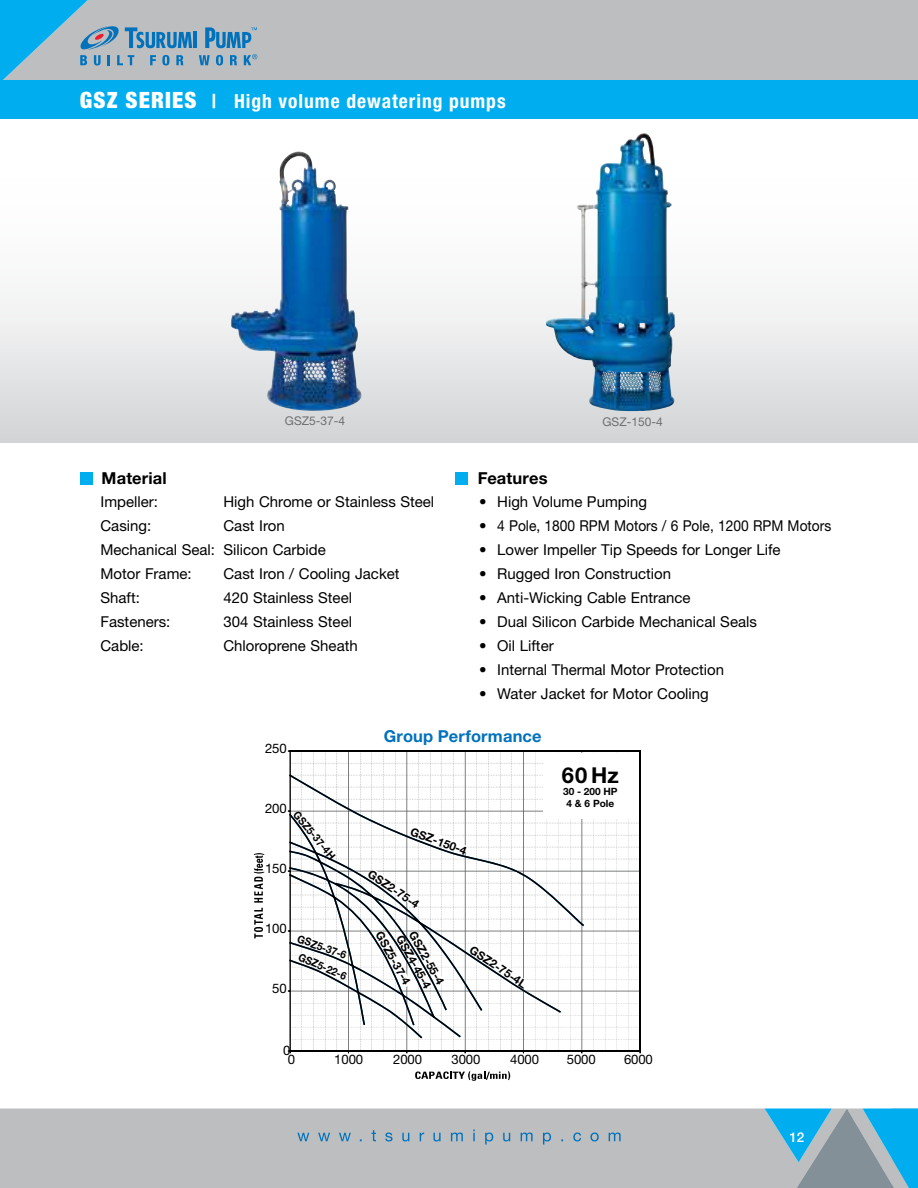
<style>
.page{position:relative;width:918px;height:1188px;background:#fff}
.page>*{position:absolute;margin:0;border:0;box-sizing:border-box;transform-origin:0 0}
.t1{font:700 21.9px "Helvetica Neue";color:#000}
.t2{font:700 condensed 19.5px "Helvetica Neue LT Std";letter-spacing:.05em;color:#fff}
.t3{font:700 16.5px "Helvetica Neue LT Std";letter-spacing:.01em;color:#000}
.t4{font:700 16.5px "Helvetica Neue LT Std";letter-spacing:.01em;color:#0072bc}
.t5{font:15px/24px "Helvetica Neue LT Std";color:#000}
.t6{font:500 13.5px "Helvetica Neue LT Std";color:#fff}
.t7{font:13.2px "Helvetica Neue";letter-spacing:-.01em;color:#000}
.t8{font:12px "Helvetica Neue LT Std";color:#6d6e71}
.t9{font:700 11.55px "Helvetica Neue";color:#000}
.t10{font:700 10.8px "Helvetica Neue";color:#000;scale:.93 1}
.t11{font:700 10.05px/12px "Helvetica Neue";color:#000;text-align:center}
.s1{font-weight:900;font-size:22.5px}
</style>
<div class="page">
<div style="left:0;top:1108px;width:764px;height:80px;background:#bcbec0"></div>
<svg style="left:764px;top:1108px;width:154px;height:80px;background:#67aac4"></svg>
<svg style="left:297px;top:1130px;width:324px;height:15px;background:#a5b4bf"></svg>
<div style="left:192px;top:0;width:726px;height:80px;background:#bcbec0"></div>
<hr style="left:194px;top:32px;width:3px;height:16px;background:#0072bc">
<svg style="left:0;top:0;width:192px;height:80px;background:#7eb3ca"></svg>
<svg style="left:199px;top:55px;width:11px;height:10px"></svg>
<svg style="left:216px;top:55px;width:7px;height:10px"></svg>
<svg style="left:230px;top:55px;width:7px;height:10px"></svg>
<svg style="left:244px;top:54px;width:13px;height:11px"></svg>
<svg style="left:205px;top:27px;width:52px;height:21px"></svg>
<div style="left:0;top:80px;width:918px;height:39px;background:#00aeef"></div>
<svg style="left:254px;top:853px;width:10px;height:85px"></svg>
<svg style="left:415px;top:1071px;width:95px;height:10px"></svg>
<svg style="left:287px;top:750px;width:354px;height:304px"></svg>
<svg style="left:410px;top:824px;width:59px;height:30px"></svg>
<svg style="left:288px;top:811px;width:49px;height:44px"></svg>
<svg style="left:368px;top:869px;width:53px;height:40px"></svg>
<svg style="left:469px;top:943px;width:60px;height:46px"></svg>
<svg style="left:376px;top:931px;width:69px;height:59px"></svg>
<svg style="left:298px;top:934px;width:49px;height:46px"></svg>
<div style="left:543px;top:753px;width:96px;height:65px;background:#fff"></div>
<div style="left:0;top:119px;width:918px;height:323px;background:linear-gradient(to bottom,#fff,#dbdcdd)"></div>
<img style="left:231px;top:165px;width:132px;height:248px">
<img style="left:546px;top:133px;width:129px;height:278px">
<div style="left:80px;top:472px;width:12px;height:12px;background:#00aeef"></div>
<div style="left:455px;top:472px;width:12px;height:12px;background:#00aeef"></div>
<h2 class="t2" style="left:80px;top:89px;width:427px"><span class="s1">GSZ SERIES</span> | High volume dewatering pumps</h2>
<p class="t8" style="left:285px;top:414px;width:62px">GSZ5-37-4</p>
<p class="t8" style="left:603px;top:414px;width:62px">GSZ-150-4</p>
<p class="t3" style="left:102px;top:468px;width:67px">Material</p>
<p class="t3" style="left:478px;top:468px;width:71px">Features</p>
<p class="t5" style="left:100px;top:490px;width:59px">Impeller:</p>
<p class="t5" style="left:223px;top:490px;width:212px">High Chrome or Stainless Steel</p>
<p class="t5" style="left:100px;top:514px;width:52px">Casing:</p>
<p class="t5" style="left:100px;top:514px;width:227px;text-indent:123px">Cast Iron<br>Mechanical Seal: Silicon Carbide<br>Motor Frame:</p>
<p class="t5" style="left:223px;top:562px;width:178px">Cast Iron / Cooling Jacket</p>
<p class="t5" style="left:100px;top:586px;width:41px">Shaft:</p>
<p class="t5" style="left:223px;top:586px;width:130px">420 Stainless Steel</p>
<p class="t5" style="left:100px;top:610px;width:72px">Fasteners:</p>
<p class="t5" style="left:223px;top:610px;width:130px">304 Stainless Steel</p>
<p class="t5" style="left:100px;top:634px;width:45px">Cable:</p>
<p class="t5" style="left:223px;top:634px;width:136px">Chloroprene Sheath</p>
<p class="t5" style="left:479px;top:490px;width:169px">• High Volume Pumping</p>
<p class="t5" style="left:479px;top:514px;width:354px">• 4 Pole, 1800 RPM Motors / 6 Pole, 1200 RPM Motors</p>
<p class="t5" style="left:479px;top:538px;width:303px">• Lower Impeller Tip Speeds for Longer Life</p>
<p class="t5" style="left:479px;top:562px;width:193px">• Rugged Iron Construction</p>
<p class="t5" style="left:479px;top:586px;width:213px">• Anti-Wicking Cable Entrance</p>
<p class="t5" style="left:479px;top:610px;width:279px">• Dual Silicon Carbide Mechanical Seals</p>
<p class="t5" style="left:479px;top:634px;width:76px">• Oil Lifter</p>
<p class="t5" style="left:479px;top:658px;width:246px">• Internal Thermal Motor Protection</p>
<p class="t5" style="left:479px;top:682px;width:231px">• Water Jacket for Motor Cooling</p>
<p class="t7" style="left:265px;top:739px;width:23px">250</p>
<p class="t7" style="left:265px;top:799px;width:23px">200</p>
<p class="t10" style="left:302px;top:807px;width:65px;rotate:50deg">GSZ5-37-4H</p>
<p class="t7" style="left:265px;top:859px;width:23px">150</p>
<p class="t4" style="left:384px;top:726px;width:160px">Group Performance</p>
<p class="t9" style="left:414px;top:822px;width:61px;rotate:21deg">GSZ-150-4</p>
<p class="t9" style="left:374px;top:865px;width:61px;rotate:34deg">GSZ2-75-4</p>
<p class="t7" style="left:265px;top:919px;width:23px">100</p>
<p class="t7" style="left:272px;top:979px;width:16px">50</p>
<p class="t9" style="left:420px;top:928px;width:61px;rotate:61deg">GSZ2-55-4</p>
<p class="t10" style="left:301px;top:930px;width:57px;rotate:20deg">GSZ5-37-6</p>
<p class="t9" style="left:387px;top:928px;width:61px;rotate:61deg">GSZ5-37-4</p>
<p class="t9" style="left:407px;top:932px;width:61px;rotate:61deg">GSZ4-45-4</p>
<p class="t10" style="left:302px;top:949px;width:57px;rotate:23deg">GSZ5-22-6</p>
<p class="t9" style="left:476px;top:941px;width:67px;rotate:34deg">GSZ2-75-4L</p>
<h1 class="t1" style="left:562px;top:758px;width:58px">60 Hz</h1>
<p class="t11" style="left:563px;top:786px;width:56px">30 - 200 HP<br>4 &amp; 6 Pole</p>
<p class="t7" style="left:283px;top:1040px;width:9px">0</p>
<p class="t7" style="left:288px;top:1050px;width:9px">0</p>
<p class="t7" style="left:334px;top:1050px;width:30px">1000</p>
<p class="t7" style="left:393px;top:1050px;width:30px">2000</p>
<p class="t7" style="left:452px;top:1050px;width:30px">3000</p>
<p class="t7" style="left:510px;top:1050px;width:30px">4000</p>
<p class="t7" style="left:567px;top:1050px;width:30px">5000</p>
<p class="t7" style="left:624px;top:1050px;width:30px">6000</p>
<p class="t6" style="left:789px;top:1129px;width:17px">12</p>
</div>
